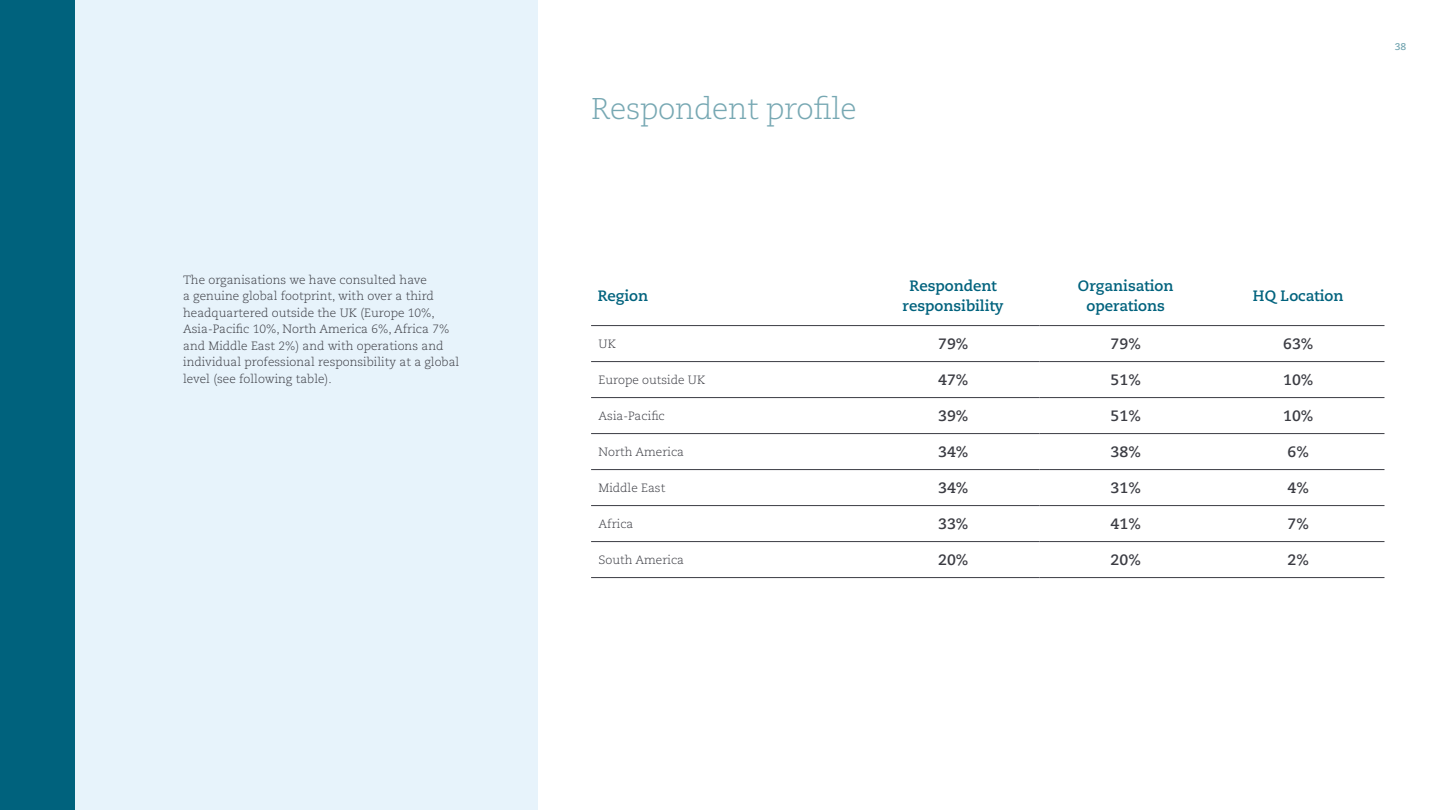
<style>
.page{position:relative;width:1440px;height:810px;background:#fff}
.page>*{position:absolute;margin:0;border:0;box-sizing:border-box;transform-origin:0 0}
.t1{font:300 30px "Caecilia LT Pro 45";letter-spacing:-.01em;color:#77a8b3}
.t2{font:700 15px/19.5px "Caecilia LT Pro 75";color:#00627d;text-align:center}
.t3{font:700 15px "Caecilia LT Pro 75";color:#3b3c43}
.t4{font:300 12px/16.5px "Caecilia LT Pro 45";color:#3b3c43}
.t5{font:700 9.75px "Caecilia LT Pro 75";color:#77a8b3}
</style>
<div class="page">
<div style="left:0;top:0;width:75px;height:810px;background:#00627d"></div>
<div style="left:75px;top:0;width:463px;height:810px;background:#e7f3fb"></div>
<hr style="left:591px;top:325px;width:276px;height:1px;background:#3b3c43">
<hr style="left:867px;top:325px;width:173px;height:1px;background:#3b3c43">
<hr style="left:1040px;top:325px;width:172px;height:1px;background:#3b3c43">
<hr style="left:1212px;top:325px;width:172px;height:1px;background:#3b3c43">
<hr style="left:591px;top:361px;width:276px;height:1px;background:#3b3c43">
<hr style="left:867px;top:361px;width:173px;height:1px;background:#3b3c43">
<hr style="left:1040px;top:361px;width:172px;height:1px;background:#3b3c43">
<hr style="left:1212px;top:361px;width:172px;height:1px;background:#3b3c43">
<hr style="left:591px;top:397px;width:276px;height:1px;background:#3b3c43">
<hr style="left:867px;top:397px;width:173px;height:1px;background:#3b3c43">
<hr style="left:1040px;top:397px;width:172px;height:1px;background:#3b3c43">
<hr style="left:1212px;top:397px;width:172px;height:1px;background:#3b3c43">
<hr style="left:591px;top:433px;width:276px;height:1px;background:#3b3c43">
<hr style="left:867px;top:433px;width:173px;height:1px;background:#3b3c43">
<hr style="left:1040px;top:433px;width:172px;height:1px;background:#3b3c43">
<hr style="left:1212px;top:433px;width:172px;height:1px;background:#3b3c43">
<hr style="left:591px;top:469px;width:276px;height:1px;background:#3b3c43">
<hr style="left:867px;top:469px;width:173px;height:1px;background:#3b3c43">
<hr style="left:1040px;top:469px;width:172px;height:1px;background:#3b3c43">
<hr style="left:1212px;top:469px;width:172px;height:1px;background:#3b3c43">
<hr style="left:591px;top:505px;width:276px;height:1px;background:#3b3c43">
<hr style="left:867px;top:505px;width:173px;height:1px;background:#3b3c43">
<hr style="left:1040px;top:505px;width:172px;height:1px;background:#3b3c43">
<hr style="left:1212px;top:505px;width:172px;height:1px;background:#3b3c43">
<hr style="left:591px;top:541px;width:276px;height:1px;background:#3b3c43">
<hr style="left:867px;top:541px;width:173px;height:1px;background:#3b3c43">
<hr style="left:1040px;top:541px;width:172px;height:1px;background:#3b3c43">
<hr style="left:1212px;top:541px;width:172px;height:1px;background:#3b3c43">
<hr style="left:591px;top:577px;width:276px;height:1px;background:#3b3c43">
<hr style="left:867px;top:577px;width:173px;height:1px;background:#3b3c43">
<hr style="left:1040px;top:577px;width:172px;height:1px;background:#3b3c43">
<hr style="left:1212px;top:577px;width:172px;height:1px;background:#3b3c43">
<p class="t4" style="left:183px;top:271px;width:278px">The organisations we have consulted have<br>a genuine global footprint, with over a third headquartered outside the UK (Europe 10%, Asia-Pacific 10%, North America 6%, Africa 7% and Middle East 2%) and with operations and individual professional responsibility at a global level (see following table).</p>
<h1 class="t1" style="left:591px;top:89px;width:267px">Respondent profile</h1>
<p class="t5" style="left:1395px;top:39px;width:13px">38</p>
<p class="t2" style="left:598px;top:285px;width:52px">Region</p>
<p class="t2" style="left:903px;top:276px;width:103px">Respondent responsibility</p>
<p class="t2" style="left:1078px;top:276px;width:97px">Organisation operations</p>
<p class="t2" style="left:1253px;top:285px;width:92px">HQ Location</p>
<p class="t4" style="left:599px;top:336px;width:19px">UK</p>
<p class="t3" style="left:938px;top:334px;width:32px">79%</p>
<p class="t3" style="left:1111px;top:334px;width:32px">79%</p>
<p class="t3" style="left:1283px;top:334px;width:32px">63%</p>
<p class="t4" style="left:599px;top:372px;width:108px">Europe outside UK</p>
<p class="t3" style="left:938px;top:370px;width:32px">47%</p>
<p class="t3" style="left:1111px;top:370px;width:32px">51%</p>
<p class="t3" style="left:1283px;top:370px;width:32px">10%</p>
<p class="t4" style="left:599px;top:408px;width:68px">Asia-Pacific</p>
<p class="t3" style="left:938px;top:406px;width:32px">39%</p>
<p class="t3" style="left:1111px;top:406px;width:32px">51%</p>
<p class="t3" style="left:1283px;top:406px;width:32px">10%</p>
<p class="t4" style="left:599px;top:444px;width:87px">North America</p>
<p class="t3" style="left:938px;top:442px;width:32px">34%</p>
<p class="t3" style="left:1111px;top:442px;width:32px">38%</p>
<p class="t3" style="left:1288px;top:442px;width:23px">6%</p>
<p class="t4" style="left:599px;top:480px;width:68px">Middle East</p>
<p class="t3" style="left:938px;top:478px;width:32px">34%</p>
<p class="t3" style="left:1111px;top:478px;width:32px">31%</p>
<p class="t3" style="left:1288px;top:478px;width:23px">4%</p>
<p class="t4" style="left:599px;top:516px;width:36px">Africa</p>
<p class="t3" style="left:938px;top:514px;width:32px">33%</p>
<p class="t3" style="left:1111px;top:514px;width:32px">41%</p>
<p class="t3" style="left:1288px;top:514px;width:23px">7%</p>
<p class="t4" style="left:599px;top:552px;width:87px">South America</p>
<p class="t3" style="left:938px;top:550px;width:32px">20%</p>
<p class="t3" style="left:1111px;top:550px;width:32px">20%</p>
<p class="t3" style="left:1288px;top:550px;width:23px">2%</p>
</div>
